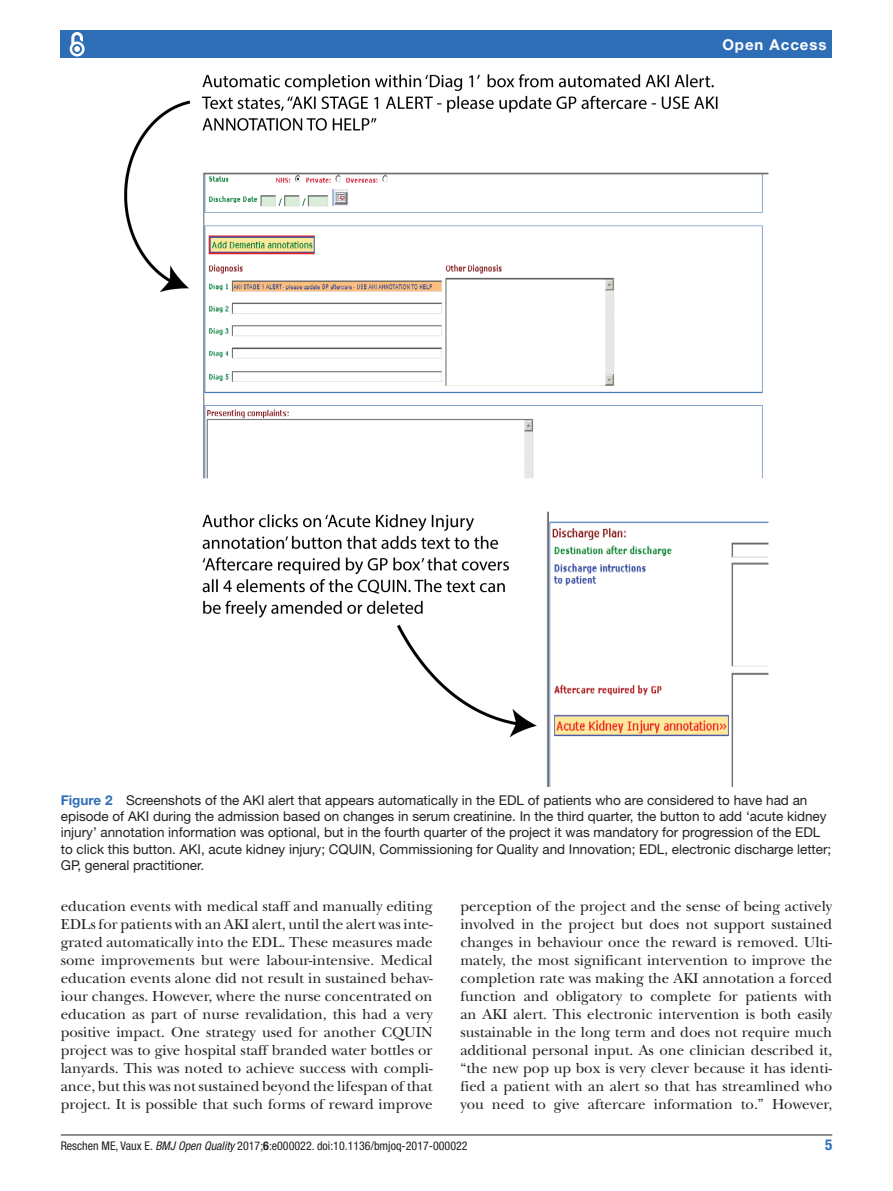
<style>
.page{position:relative;width:893px;height:1191px;background:#fff}
.page>*{position:absolute;margin:0;border:0;box-sizing:border-box;transform-origin:0 0}
.t1{font:15px/18px "New Baskerville";color:#231f20;text-align:justify}
.t2{font:700 15px "Helvetica Neue LT Std";letter-spacing:.065em;color:#fff}
.t3{font:700 condensed 15px "Helvetica Neue LT Std";color:#2e6eb7}
.t4{font:13.5px/16.2px "Helvetica Neue LT Std";color:#231f20}
.t5{font:condensed 12px "Helvetica Neue LT Std";color:#231f20}
.s1{font-weight:700;color:#2e6eb7}
.s2{font-style:italic}
.s3{font-weight:700}
</style>
<div class="page">
<hr style="left:61px;top:1134px;width:771px;height:1px;background:#231f20">
<div style="left:61px;top:31px;width:771px;height:27px;background:#2e6eb7"></div>
<svg style="left:69px;top:32px;width:16px;height:25px"></svg>
<img style="left:125px;top:74px;width:643px;height:713px">
<p class="t2" style="left:722px;top:35px;width:106px">Open Access</p>
<p class="t4" style="left:61px;top:792px;width:772px"><span class="s1">Figure 2</span> Screenshots of the AKI alert that appears automatically in the EDL of patients who are considered to have had an episode of AKI during the admission based on changes in serum creatinine. In the third quarter, the button to add ‘acute kidney injury’ annotation information was optional, but in the fourth quarter of the project it was mandatory for progression of the EDL to click this button. AKI, acute kidney injury; CQUIN, Commissioning for Quality and Innovation; EDL, electronic discharge letter; GP, general practitioner.</p>
<p class="t1" style="left:61px;top:897px;width:373px">education events with medical staff and manually editing EDLs for patients with an AKI alert, until the alert was inte&shy;grated automatically into the EDL. These measures made some improvements but were labour-intensive. Medical education events alone did not result in sustained behav&shy;iour changes. However, where the nurse concentrated on education as part of nurse revalidation, this had a very positive impact. One strategy used for another CQUIN project was to give hospital staff branded water bottles or lanyards. This was noted to achieve success with compli&shy;ance, but this was not sustained beyond the lifespan of that project. It is possible that such forms of reward improve</p>
<p class="t1" style="left:460px;top:897px;width:373px">perception of the project and the sense of being actively involved in the project but does not support sustained changes in behaviour once the reward is removed. Ulti&shy;mately, the most significant intervention to improve the completion rate was making the AKI annotation a forced function and obligatory to complete for patients with an AKI alert. This electronic intervention is both easily sustainable in the long term and does not require much additional personal input. As one clinician described it, “the new pop up box is very clever because it has identi&shy;fied a patient with an alert so that has streamlined who you need to give aftercare information to.” However,</p>
<p class="t5" style="left:61px;top:1138px;width:408px">Reschen ME, Vaux E. <span class="s2">BMJ Open Quality</span> 2017;<span class="s3">6</span>:e000022. doi:10.1136/bmjoq-2017-000022</p>
<p class="t3" style="left:825px;top:1135px;width:9px">5</p>
</div>
